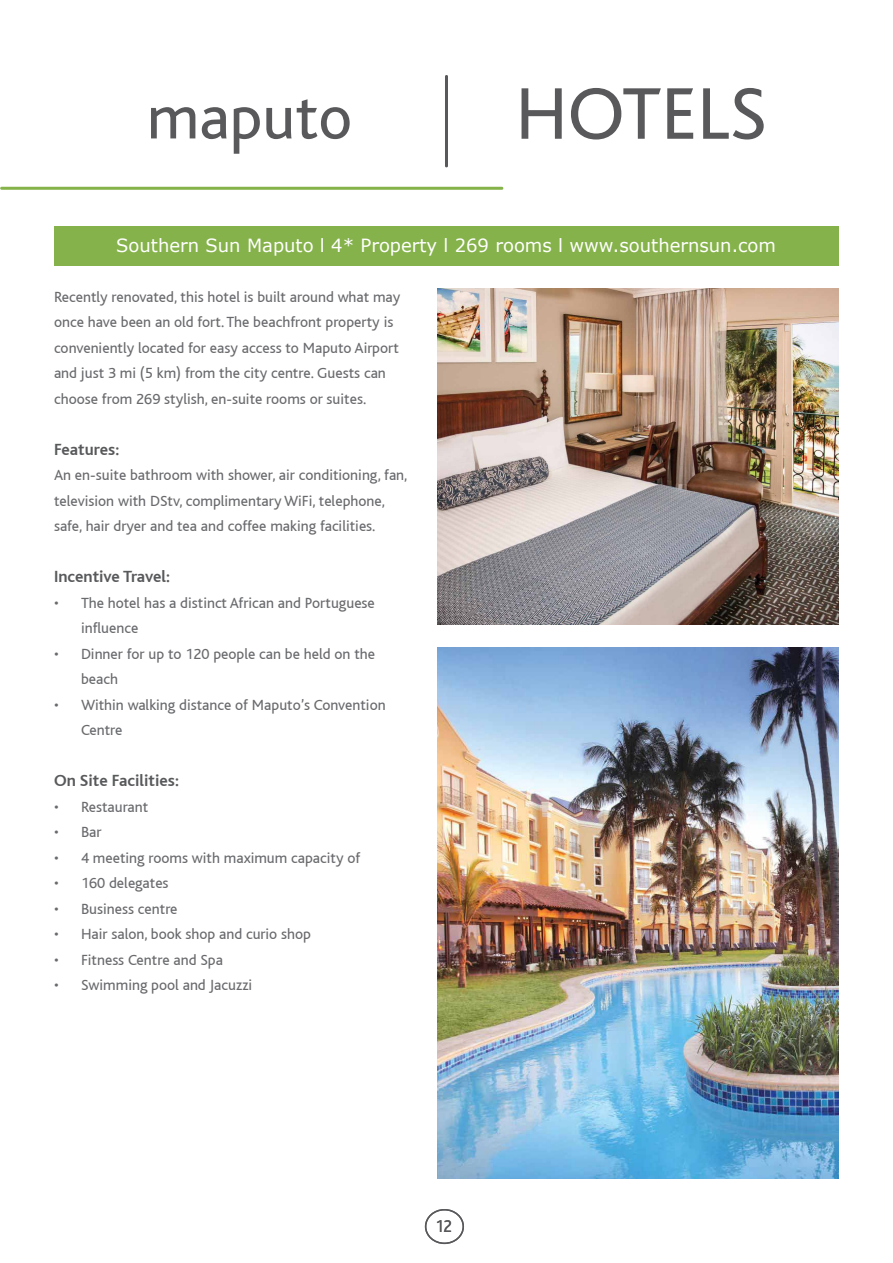
<style>
.page{position:relative;width:893px;height:1263px;background:#fff}
.page>*{position:absolute;margin:0;border:0;box-sizing:border-box;transform-origin:0 0}
.t1{font:76.5px "Bliss";color:#59595c}
.t2{font:64.5px "Bliss";color:#59595c}
.t3{font:18.15px "Verdana";color:#fff}
.t4{font:18px "Bliss";color:#59595c;scale:.9 1}
.t5{font:700 16.95px "Bliss";color:#58595b}
.t6{font:15.45px/25.5px "Bliss";color:#696a6d}
</style>
<div class="page">
<div style="left:54px;top:226px;width:785px;height:40px;background:#85b24a"></div>
<svg style="left:0;top:187px;width:504px;height:3px;background:#8eb857"></svg>
<svg style="left:445px;top:75px;width:3px;height:93px"></svg>
<div style="left:425px;top:1209px;width:39px;height:35px;border:2px solid #59595c;border-radius:50%"></div>
<img style="left:437px;top:289px;width:402px;height:335px">
<img style="left:437px;top:647px;width:402px;height:532px">
<h2 class="t2" style="left:147px;top:83px;width:207px">maputo</h2>
<h1 class="t1" style="left:515px;top:73px;width:253px">HOTELS</h1>
<p class="t3" style="left:116px;top:234px;width:661px">Southern Sun Maputo l 4* Property l 269 rooms l www.southernsun.com</p>
<p class="t6" style="left:54px;top:284px;width:348px">Recently renovated, this hotel is built around what may once have been an old fort. The beachfront property is conveniently located for easy access to Maputo Airport and just 3 mi (5 km) from the city centre. Guests can choose from 269 stylish, en-suite rooms or suites.</p>
<p class="t5" style="left:54px;top:440px;width:67px">Features:</p>
<p class="t6" style="left:54px;top:462px;width:355px">An en-suite bathroom with shower, air conditioning, fan, television with DStv, complimentary WiFi, telephone, safe, hair dryer and tea and coffee making facilities.</p>
<p class="t5" style="left:54px;top:568px;width:118px">Incentive Travel:</p>
<p class="t6" style="left:81px;top:590px;width:295px;text-indent:-27px">• The hotel has a distinct African and Portuguese influence</p>
<p class="t6" style="left:81px;top:641px;width:296px;text-indent:-27px">• Dinner for up to 120 people can be held on the beach</p>
<p class="t6" style="left:81px;top:692px;width:306px;text-indent:-27px">• Within walking distance of Maputo’s Convention<br>Centre</p>
<p class="t5" style="left:54px;top:772px;width:126px">On Site Facilities:</p>
<p class="t6" style="left:54px;top:794px;width:96px">• Restaurant</p>
<p class="t6" style="left:54px;top:819px;width:49px">• Bar</p>
<p class="t6" style="left:54px;top:845px;width:308px">• 4 meeting rooms with maximum capacity of</p>
<p class="t6" style="left:54px;top:870px;width:116px">• 160 delegates</p>
<p class="t6" style="left:54px;top:896px;width:125px">• Business centre</p>
<p class="t6" style="left:54px;top:921px;width:258px">• Hair salon, book shop and curio shop</p>
<p class="t6" style="left:54px;top:947px;width:170px">• Fitness Centre and Spa</p>
<p class="t6" style="left:54px;top:972px;width:200px">• Swimming pool and Jacuzzi</p>
<p class="t4" style="left:435px;top:1216px;width:20px">12</p>
</div>
